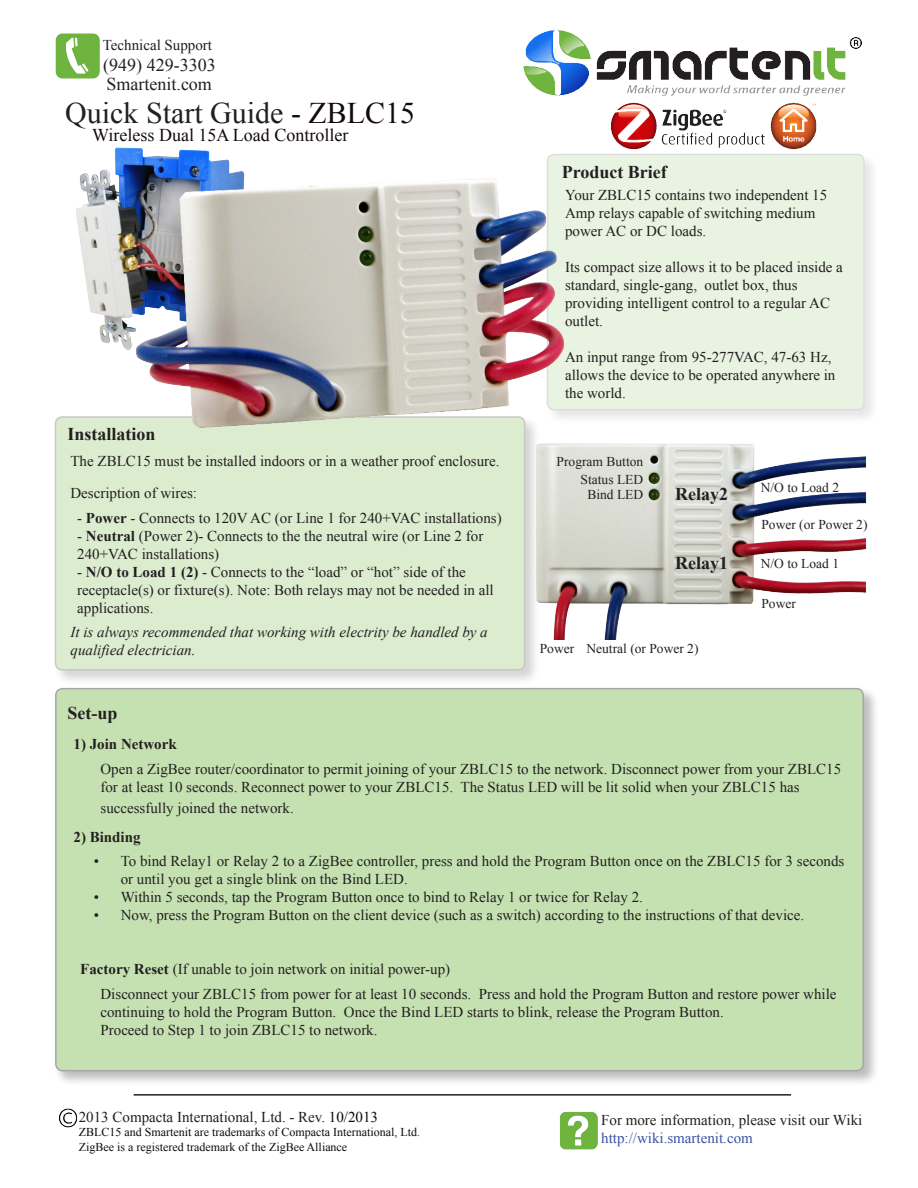
<style>
.page{position:relative;width:918px;height:1188px;background:#fff}
.page>*{position:absolute;margin:0;border:0;box-sizing:border-box;transform-origin:0 0}
.t1{font:30px "Times New Roman";color:#231f20}
.t2{font:700 18px "Times New Roman";color:#231f20}
.t3{font:18px "Times New Roman";color:#140a0a}
.t4{font:18px "Times New Roman";color:#231f20}
.t5{font:15px/18px "Times New Roman";color:#231f20}
.t6{font:italic 15px/18px "Times New Roman";color:#231f20}
.t7{font:15px "Times New Roman";color:#3a53a3}
.t8{font:700 15px "Times New Roman";color:#231f20}
.t9{font:13.5px "Times New Roman";color:#231f20}
.t10{font:12px "Times New Roman";color:#0e0b07}
.t11{font:12px "Times New Roman";color:#140a0a}
.s1{color:#140a0a}
.s2{font-weight:700}
.s3{color:#0e0608}
</style>
<div class="page">
<img style="left:523px;top:29px;width:339px;height:67px">
<div style="left:544px;top:152px;width:336px;height:274px;background:#f3f3f3"></div>
<div style="left:548px;top:154px;width:316px;height:256px;background:#e9f3e2;border-radius:7px"></div>
<div style="left:547px;top:154px;width:318px;height:256px;border:2px solid #231f20;border-radius:7px"></div>
<div style="left:52px;top:414px;width:489px;height:272px;background:#231f20;opacity:.75"></div>
<div style="left:56px;top:417px;width:469px;height:253px;background:#dbeccf;border-radius:7px"></div>
<div style="left:55px;top:416px;width:470px;height:254px;border:2px solid #231f20;border-radius:7px"></div>
<div style="left:53px;top:686px;width:827px;height:401px;background:#231f20;opacity:.75"></div>
<div style="left:56px;top:689px;width:807px;height:382px;background:#c5e1b2;border-radius:7px"></div>
<div style="left:55px;top:688px;width:809px;height:383px;border:2px solid #231f20;border-radius:7px"></div>
<img style="left:560px;top:1112px;width:38px;height:37px">
<img style="left:55px;top:33px;width:45px;height:46px">
<img style="left:58px;top:1109px;width:19px;height:19px">
<hr style="left:134px;top:1094px;width:657px;height:2px;background:#231f20">
<img style="left:611px;top:102px;width:206px;height:47px">
<img style="left:76px;top:147px;width:169px;height:204px">
<img style="left:131px;top:176px;width:435px;height:254px">
<img style="left:526px;top:431px;width:340px;height:209px">
<p class="t5" style="left:103px;top:36px;width:111px">Technical Support</p>
<p class="t4" style="left:106px;top:72px;width:107px">Smartenit.com</p>
<p class="t1" style="left:65px;top:93px;width:351px">Quick Start Guide <span class="s1">- ZBLC15</span></p>
<p class="t4" style="left:103px;top:53px;width:114px">(949) 429-3303</p>
<p class="t3" style="left:92px;top:123px;width:258px">Wireless Dual 15A Load Controller</p>
<p class="t2" style="left:68px;top:421px;width:90px">Installation</p>
<p class="t5" style="left:70px;top:452px;width:431px">The ZBLC15 must be installed indoors or in a weather proof enclosure.</p>
<p class="t5" style="left:70px;top:484px;width:128px">Description of wires:</p>
<p class="t5" style="left:77px;top:508px;width:426px">- <span class="s2">Power</span> - Connects to 120V AC (or Line 1 for 240+VAC installations)</p>
<p class="t5" style="left:77px;top:526px;width:408px">- <span class="s2">Neutral</span> (Power 2)- Connects to the the neutral wire (or Line 2 for<br>240+VAC installations)</p>
<p class="t5" style="left:77px;top:562px;width:418px">- <span class="s2">N/O to Load 1 (2)</span> - Connects to the “load” or “hot” side of the receptacle(s) or fixture(s). Note: Both relays may not be needed in all applications.</p>
<p class="t6" style="left:70px;top:623px;width:419px">It is always recommended that working with electrity be handled by a qualified electrician.</p>
<p class="t2" style="left:68px;top:700px;width:52px">Set-up</p>
<p class="t2" style="left:562px;top:159px;width:107px">Product Brief</p>
<p class="t5" style="left:565px;top:186px;width:264px">Your ZBLC15 contains two independent 15<br>Amp relays capable of switching medium power AC or DC loads.</p>
<p class="t5" style="left:565px;top:258px;width:279px">Its compact size allows it to be placed inside a</p>
<p class="t5" style="left:565px;top:276px;width:266px">standard, single-gang, outlet box, thus providing intelligent control to a regular AC outlet.</p>
<p class="t5" style="left:565px;top:348px;width:272px">An input range from 95-277VAC, 47-63 Hz, allows the device to be operated anywhere in the world.</p>
<p class="t9" style="left:557px;top:452px;width:88px">Program Button</p>
<p class="t9" style="left:581px;top:470px;width:64px">Status LED</p>
<p class="t9" style="left:587px;top:485px;width:57px">Bind LED</p>
<p class="t2" style="left:675px;top:481px;width:54px">Relay2</p>
<p class="t2" style="left:675px;top:550px;width:54px">Relay1</p>
<p class="t9" style="left:540px;top:639px;width:36px">Power</p>
<p class="t9" style="left:586px;top:639px;width:114px">Neutral (or Power 2)</p>
<p class="t9" style="left:761px;top:478px;width:80px">N/O to Load 2</p>
<p class="t9" style="left:761px;top:515px;width:108px">Power (or Power 2)</p>
<p class="t9" style="left:761px;top:554px;width:80px">N/O to Load 1</p>
<p class="t9" style="left:761px;top:595px;width:36px">Power</p>
<p class="t8" style="left:74px;top:734px;width:105px">1) Join Network</p>
<p class="t5" style="left:100px;top:759px;width:742px">Open a ZigBee router/coordinator to permit joining of your ZBLC15 to the network. Disconnect power from your ZBLC15 for at least 10 seconds. Reconnect power to your ZBLC15. The Status LED will be lit solid when your ZBLC15 has</p>
<p class="t5" style="left:100px;top:799px;width:195px">successfully joined the network.</p>
<p class="t8" style="left:74px;top:826px;width:69px">2) Binding</p>
<p class="t5" style="left:121px;top:852px;width:725px">To bind Relay1 or Relay 2 to a ZigBee controller, press and hold the Program Button once on the ZBLC15 for 3 seconds or until you get a single blink on the Bind LED.</p>
<p class="t5" style="left:121px;top:888px;width:524px">Within 5 seconds, tap the Program Button once to bind to Relay 1 or twice for Relay 2.</p>
<p class="t5" style="left:121px;top:906px;width:685px">Now, press the Program Button on the client device (such as a switch) according to the instructions of that device.</p>
<p class="t5" style="left:94px;top:852px;width:7px">•</p>
<p class="t5" style="left:94px;top:888px;width:7px">• •</p>
<p class="t5" style="left:80px;top:960px;width:371px"><span class="s2">Factory Reset</span> (If unable to join network on initial power-up)</p>
<p class="t5" style="left:100px;top:985px;width:738px">Disconnect your ZBLC15 from power for at least 10 seconds. Press and hold the Program Button and restore power while continuing to hold the Program Button. Once the Bind LED starts to blink, release the Program Button.</p>
<p class="t5" style="left:100px;top:1021px;width:279px">Proceed to Step 1 to join ZBLC15 to network.</p>
<p class="t5" style="left:79px;top:1108px;width:301px">2013 Compacta International, Ltd. - Rev. <span class="s3">10/2013</span></p>
<p class="t10" style="left:79px;top:1124px;width:343px"><span class="s3">ZBLC15</span> and Smartenit are trademarks of Compacta International, Ltd.</p>
<p class="t11" style="left:79px;top:1139px;width:270px">ZigBee is a registered trademark of the ZigBee Alliance</p>
<p class="t5" style="left:601px;top:1111px;width:263px">For more information, please visit our Wiki</p>
<p class="t7" style="left:601px;top:1128px;width:153px">http://wiki.smartenit.com</p>
</div>
